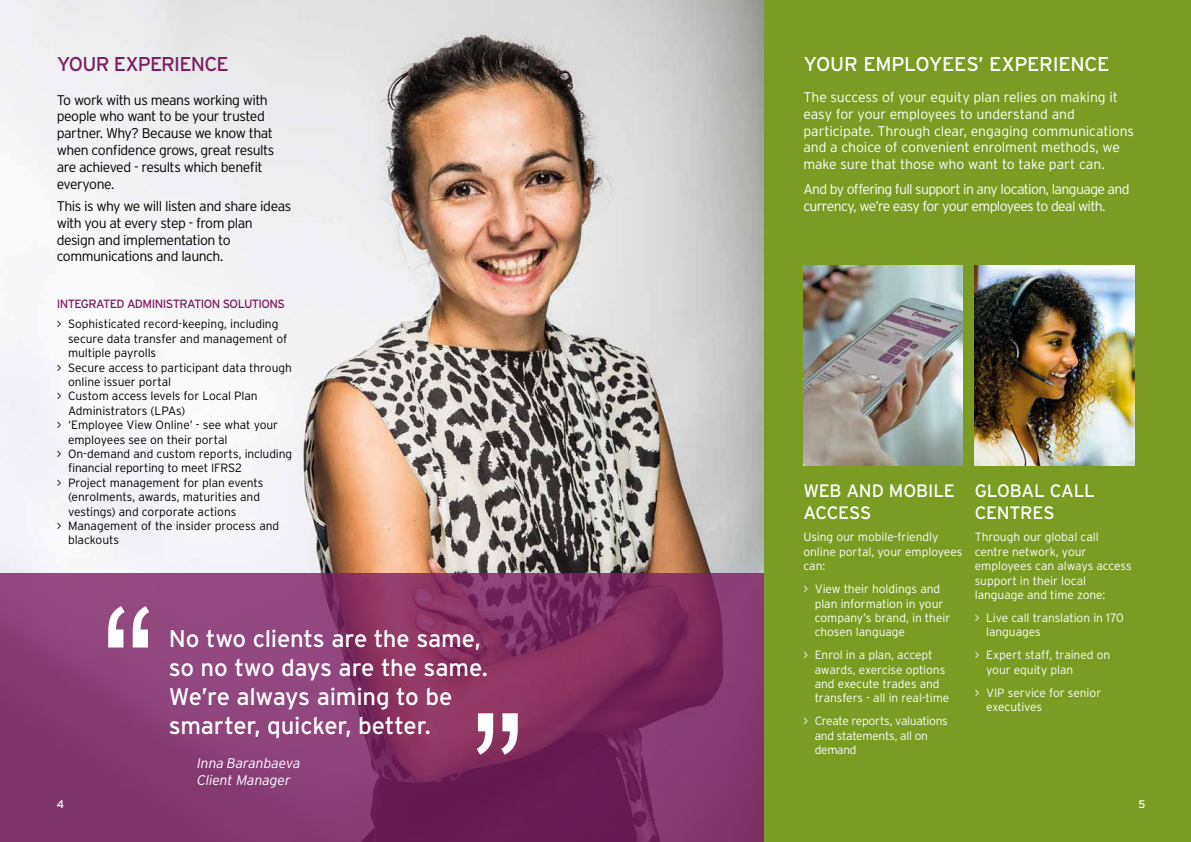
<style>
.page{position:relative;width:1191px;height:842px;background:#fff}
.page>*{position:absolute;margin:0;border:0;box-sizing:border-box;transform-origin:0 0}
.t1{font:24px/28.8px "Interstate";letter-spacing:-.01em;color:#fff}
.t2{font:20px "Interstate";letter-spacing:-.015em;color:#fff}
.t3{font:20px "Interstate";letter-spacing:-.045em;color:#7c1f62}
.t4{font:18px/21.6px "Interstate";letter-spacing:-.015em;color:#fff}
.t5{font:300 14px/16.8px "Interstate";letter-spacing:-.035em;color:#000}
.t6{font:300 14px/16.8px "Interstate";letter-spacing:-.01em;color:#fff}
.t7{font:300 14px/16.8px "Interstate";letter-spacing:-.045em;color:#fff}
.t8{font:italic 300 14px/16.8px "Interstate";letter-spacing:-.005em;color:#fff}
.t9{font:300 12px "Interstate";letter-spacing:-.005em;color:#000}
.t10{font:300 12px/14.4px "Interstate";letter-spacing:-.005em;color:#fff}
.t11{font:300 12px/14.4px "Interstate";letter-spacing:-.025em;color:#fff}
.t12{font:12px "Interstate";letter-spacing:-.05em;color:#7c1f62}
.t13{font:11px "Interstate";color:#fff}
</style>
<div class="page">
<img style="left:0;top:0;width:764px;height:573px">
<div style="left:764px;top:0;width:427px;height:842px;background:#7a9c22"></div>
<img style="left:974px;top:265px;width:160px;height:200px">
<svg style="left:0;top:573px;width:764px;height:269px;background:#833569"></svg>
<svg style="left:108px;top:606px;width:41px;height:41px"></svg>
<svg style="left:477px;top:713px;width:41px;height:42px"></svg>
<img style="left:803px;top:265px;width:159px;height:200px">
<h2 class="t3" style="left:57px;top:52px;width:173px">YOUR EXPERIENCE</h2>
<p class="t5" style="left:57px;top:91px;width:219px">To work with us means working with people who want to be your trusted partner. Why? Because we know that when confidence grows, great results are achieved - results which benefit everyone.</p>
<p class="t5" style="left:57px;top:198px;width:236px">This is why we will listen and share ideas with you at every step - from plan design and implementation to communications and launch.</p>
<p class="t12" style="left:57px;top:297px;width:230px">INTEGRATED ADMINISTRATION SOLUTIONS</p>
<p class="t9" style="left:57px;top:317px;width:223px">&gt; Sophisticated record-keeping, including</p>
<p class="t9" style="left:68px;top:332px;width:221px">secure data transfer and management of</p>
<p class="t9" style="left:68px;top:346px;width:90px">multiple payrolls</p>
<p class="t9" style="left:57px;top:361px;width:237px">&gt; Secure access to participant data through</p>
<p class="t9" style="left:68px;top:375px;width:105px">online issuer portal</p>
<p class="t9" style="left:57px;top:389px;width:202px">&gt; Custom access levels for Local Plan</p>
<p class="t9" style="left:68px;top:404px;width:119px">Administrators (LPAs)</p>
<p class="t9" style="left:57px;top:418px;width:223px">&gt; ‘Employee View Online’ - see what your</p>
<p class="t9" style="left:68px;top:433px;width:161px">employees see on their portal</p>
<p class="t9" style="left:57px;top:447px;width:237px">&gt; On-demand and custom reports, including</p>
<p class="t9" style="left:68px;top:461px;width:175px">financial reporting to meet IFRS2</p>
<p class="t9" style="left:57px;top:476px;width:208px">&gt; Project management for plan events</p>
<p class="t9" style="left:68px;top:490px;width:193px">(enrolments, awards, maturities and</p>
<p class="t9" style="left:68px;top:505px;width:170px">vestings) and corporate actions</p>
<p class="t9" style="left:57px;top:519px;width:224px">&gt; Management of the insider process and</p>
<p class="t9" style="left:68px;top:533px;width:53px">blackouts</p>
<p class="t13" style="left:57px;top:798px;width:9px">4</p>
<h1 class="t1" style="left:169px;top:624px;width:321px">No two clients are the same, so no two days are the same.<br>We’re always aiming to be smarter, quicker, better.</h1>
<p class="t8" style="left:197px;top:755px;width:105px">Inna Baranbaeva<br>Client Manager</p>
<h2 class="t2" style="left:803px;top:52px;width:308px">YOUR EMPLOYEES’ EXPERIENCE</h2>
<p class="t6" style="left:803px;top:88px;width:332px">The success of your equity plan relies on making it easy for your employees to understand and participate. Through clear, engaging communications and a choice of convenient enrolment methods, we make sure that those who want to take part can.</p>
<p class="t7" style="left:803px;top:181px;width:328px">And by offering full support in any location, language and currency, we’re easy for your employees to deal with.</p>
<h3 class="t4" style="left:803px;top:480px;width:153px">WEB AND MOBILE<br>ACCESS</h3>
<p class="t10" style="left:803px;top:530px;width:160px">Using our mobile-friendly online portal, your employees can:</p>
<p class="t10" style="left:814px;top:582px;width:137px;text-indent:-11px">&gt; View their holdings and plan information in your company’s brand, in their chosen language</p>
<p class="t10" style="left:814px;top:648px;width:136px;text-indent:-11px">&gt; Enrol in a plan, accept awards, exercise options and execute trades and transfers - all in real-time</p>
<p class="t11" style="left:814px;top:714px;width:135px;text-indent:-11px">&gt; Create reports, valuations and statements, all on demand</p>
<h3 class="t4" style="left:974px;top:480px;width:121px">GLOBAL CALL<br>CENTRES</h3>
<p class="t10" style="left:974px;top:530px;width:158px">Through our global call centre network, your employees can always access support in their local language and time zone:</p>
<p class="t10" style="left:986px;top:610px;width:139px;text-indent:-11px">&gt; Live call translation in 170 languages</p>
<p class="t10" style="left:986px;top:648px;width:126px;text-indent:-11px">&gt; Expert staff, trained on your equity plan</p>
<p class="t10" style="left:986px;top:685px;width:117px;text-indent:-11px">&gt; VIP service for senior executives</p>
<p class="t13" style="left:1138px;top:798px;width:8px">5</p>
</div>
